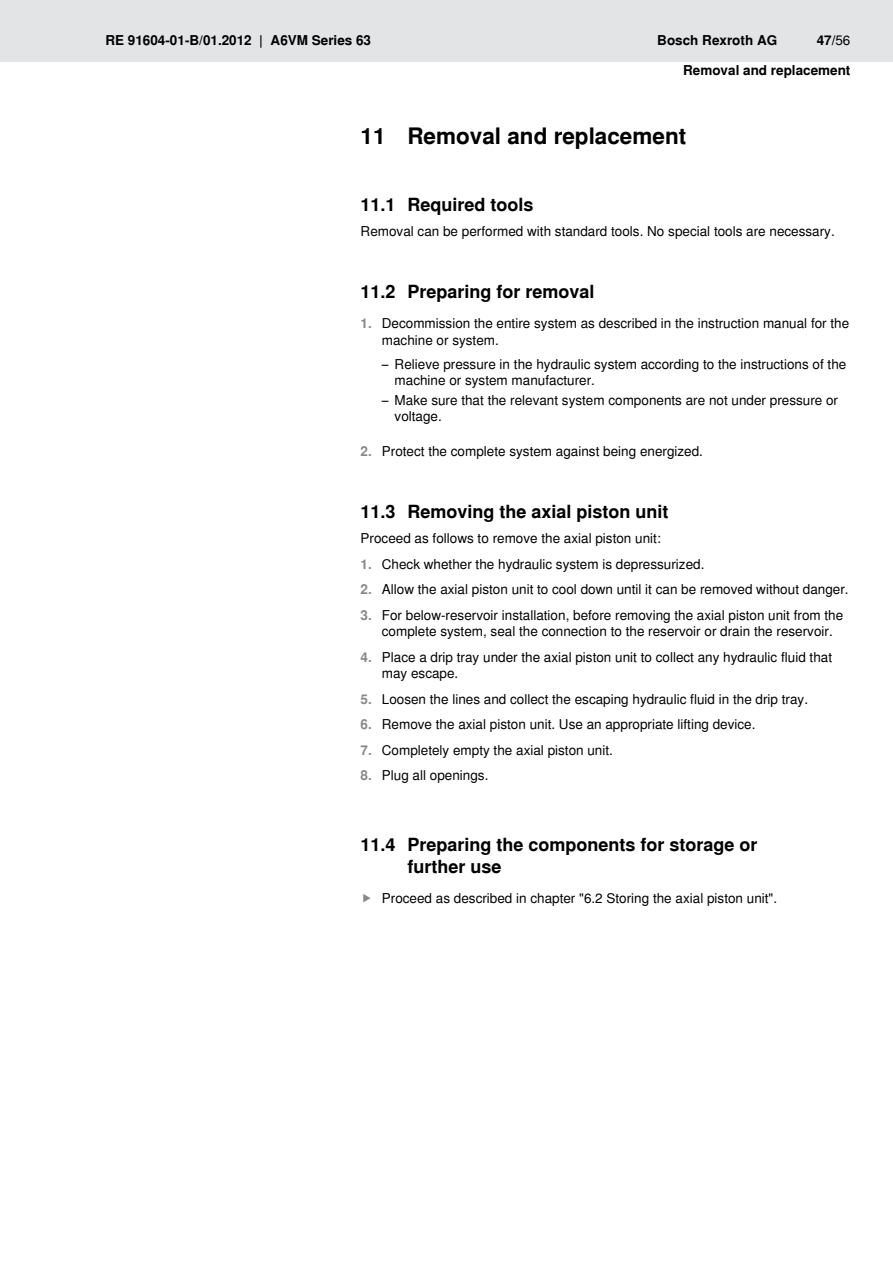
<style>
.page{position:relative;width:893px;height:1263px;background:#fff}
.page>*{position:absolute;margin:0;border:0;box-sizing:border-box;transform-origin:0 0}
.t1{font:700 22.5px "Nimbus Sans Global";color:#000}
.t2{font:700 18px/21.6px "Nimbus Sans Global";color:#000}
.t3{font:13.5px/16.5px "Nimbus Sans Global";color:#000}
.t4{font:700 13.5px "Nimbus Sans Global";color:#000}
.s1{font-weight:400}
.s2{font-weight:700;color:#87888a}
</style>
<div class="page">
<div style="left:0;top:0;width:893px;height:61px;background:#e3e4e5"></div>
<p class="t4" style="left:105px;top:30px;width:267px">RE 91604-01-B/01.2012 | A6VM Series 63</p>
<p class="t4" style="left:657px;top:30px;width:122px">Bosch Rexroth AG</p>
<p class="t4" style="left:817px;top:30px;width:35px">47/<span class="s1">56</span></p>
<p class="t4" style="left:683px;top:59px;width:169px">Removal and replacement</p>
<h1 class="t1" style="left:361px;top:119px;width:327px">11 Removal and replacement</h1>
<h2 class="t2" style="left:361px;top:193px;width:174px">11.1 Required tools</h2>
<p class="t3" style="left:361px;top:222px;width:476px">Removal can be performed with standard tools. No special tools are necessary.</p>
<h2 class="t2" style="left:361px;top:281px;width:235px">11.2 Preparing for removal</h2>
<p class="t3" style="left:382px;top:314px;width:469px;text-indent:-21px"><span class="s2">1.</span> Decommission the entire system as described in the instruction manual for the machine or system.</p>
<p class="t3" style="left:395px;top:355px;width:453px;text-indent:-13px">– Relieve pressure in the hydraulic system according to the instructions of the machine or system manufacturer.</p>
<p class="t3" style="left:395px;top:391px;width:445px;text-indent:-13px">– Make sure that the relevant system components are not under pressure or voltage.</p>
<p class="t3" style="left:361px;top:442px;width:344px"><span class="s2">2.</span> Protect the complete system against being energized.</p>
<h2 class="t2" style="left:361px;top:500px;width:309px">11.3 Removing the axial piston unit</h2>
<p class="t3" style="left:361px;top:530px;width:302px">Proceed as follows to remove the axial piston unit:</p>
<p class="t3" style="left:361px;top:555px;width:345px"><span class="s2">1.</span> Check whether the hydraulic system is depressurized.</p>
<p class="t3" style="left:361px;top:581px;width:489px"><span class="s2">2.</span> Allow the axial piston unit to cool down until it can be removed without danger.</p>
<p class="t3" style="left:382px;top:606px;width:463px;text-indent:-21px"><span class="s2">3.</span> For below-reservoir installation, before removing the axial piston unit from the complete system, seal the connection to the reservoir or drain the reservoir.</p>
<p class="t3" style="left:382px;top:648px;width:452px;text-indent:-21px"><span class="s2">4.</span> Place a drip tray under the axial piston unit to collect any hydraulic fluid that may escape.</p>
<p class="t3" style="left:361px;top:690px;width:449px"><span class="s2">5.</span> Loosen the lines and collect the escaping hydraulic fluid in the drip tray.</p>
<p class="t3" style="left:361px;top:716px;width:396px"><span class="s2">6.</span> Remove the axial piston unit. Use an appropriate lifting device.</p>
<p class="t3" style="left:361px;top:741px;width:254px"><span class="s2">7.</span> Completely empty the axial piston unit.</p>
<p class="t3" style="left:361px;top:767px;width:129px"><span class="s2">8.</span> Plug all openings.</p>
<h2 class="t2" style="left:407px;top:834px;width:352px;text-indent:-47px">11.4 Preparing the components for storage or further use</h2>
<p class="t3" style="left:382px;top:889px;width:397px">Proceed as described in chapter "6.2 Storing the axial piston unit".</p>
</div>
